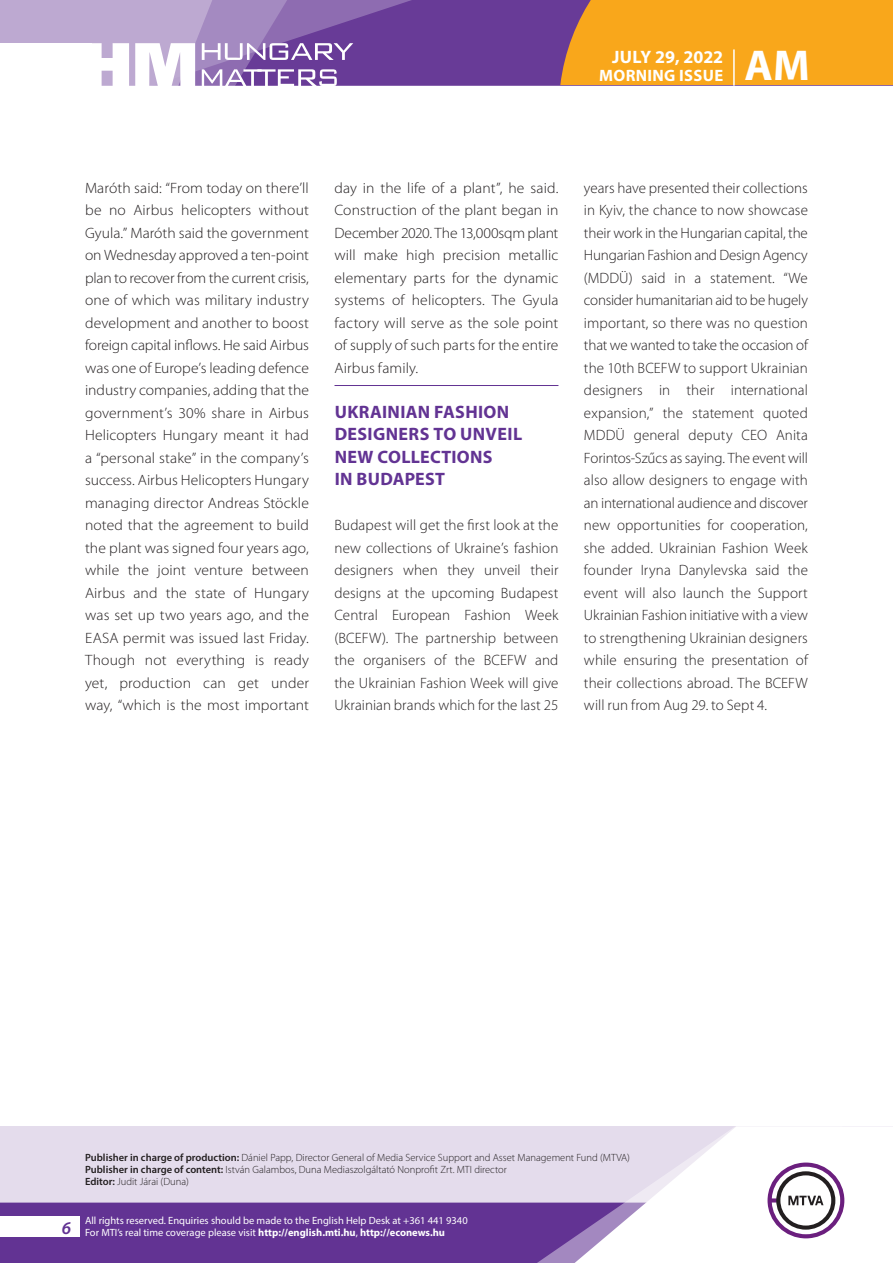
<style>
.page{position:relative;width:893px;height:1263px;background:#fff}
.page>*{position:absolute;margin:0;border:0;box-sizing:border-box;transform-origin:0 0}
.t1{font:700 43.35px "Myriad Pro";color:#fff}
._01_cimsor{font:700 18px/22.5px "Myriad Pro";letter-spacing:.02em;color:#623393}
.t2{font:700 18px "Myriad Pro";color:#fff}
.t3{font:700 16.5px "Myriad Pro";letter-spacing:.02em;color:#fff}
._03_kenyer_szöveg-1{font:300 15px/22.5px "Myriad Pro";letter-spacing:.005em;color:#231f20;text-align:justify}
._03_kenyer_szöveg-2{font:300 15px/22.5px "Myriad Pro";letter-spacing:.01em;color:#231f20;text-align:justify;scale:1.04 1}
.t4{font:300 10.5px "Myriad Pro";color:#231f20}
.t5{font:10.5px/12px "Myriad Pro";color:#fff}
.s1{font-weight:600}
.s2{font-weight:700}
</style>
<div class="page">
<div style="left:0;top:1126px;width:893px;height:137px;background:#e4dcec"></div>
<div style="left:0;top:1202px;width:506px;height:61px;background:#623393"></div>
<svg style="left:506px;top:1202px;width:69px;height:61px;background:#6b3e99"></svg>
<svg style="left:575px;top:1126px;width:318px;height:137px"></svg>
<div style="left:0;top:1216px;width:79px;height:20px;background:#fff"></div>
<div style="left:0;top:0;width:893px;height:85px;background:#683b97"></div>
<div style="left:560px;top:0;width:333px;height:85px;background:#f9a71b"></div>
<hr style="left:733px;top:49px;width:2px;height:37px;background:#fff">
<svg style="left:0;top:0;width:479px;height:86px"></svg>
<hr style="left:334px;top:385px;width:224px;height:1px;background:#623393">
<p class="t2" style="left:612px;top:45px;width:113px">JULY 29, 2022</p>
<p class="t3" style="left:599px;top:65px;width:125px">MORNING ISSUE</p>
<h1 class="t1" style="left:745px;top:37px;width:67px">AM</h1>
<p class="_03_kenyer_szöveg-2" style="left:85px;top:176px;width:217px">Maróth said: “From today on there’ll be no Airbus helicopters without Gyula.” Maróth said the government on Wednesday approved a ten-point plan to recover from the current crisis, one of which was military industry development and another to boost foreign capital inflows. He said Airbus was one of Europe’s leading defence industry companies, adding that the government’s 30% share in Airbus Helicopters Hungary meant it had a “personal stake” in the company’s success. Airbus Helicopters Hungary managing director Andreas Stöckle noted that the agreement to build the plant was signed four years ago, while the joint venture between Airbus and the state of Hungary was set up two years ago, and the EASA permit was issued last Friday.<br>Though not everything is ready yet, production can get under way, “which is the most important</p>
<p class="_03_kenyer_szöveg-2" style="left:334px;top:176px;width:217px">day in the life of a plant”, he said.<br>Construction of the plant began in December 2020. The 13,000sqm plant will make high precision metallic elementary parts for the dynamic systems of helicopters. The Gyula factory will serve as the sole point of supply of such parts for the entire Airbus family.</p>
<p class="_01_cimsor" style="left:335px;top:400px;width:189px">UKRAINIAN FASHION<br>DESIGNERS TO UNVEIL<br>NEW COLLECTIONS<br>IN BUDAPEST</p>
<p class="_03_kenyer_szöveg-1" style="left:334px;top:514px;width:225px">Budapest will get the first look at the new collections of Ukraine’s fashion designers when they unveil their designs at the upcoming Budapest Central European Fashion Week (BCEFW). The partnership between the organisers of the BCEFW and the Ukrainian Fashion Week will give Ukrainian brands which for the last 25</p>
<p class="_03_kenyer_szöveg-1" style="left:584px;top:176px;width:225px">years have presented their collections in Kyiv, the chance to now showcase their work in the Hungarian capital, the Hungarian Fashion and Design Agency (MDDÜ) said in a statement. “We consider humanitarian aid to be hugely important, so there was no question that we wanted to take the occasion of the 10th BCEFW to support Ukrainian designers in their international expansion,” the statement quoted MDDÜ general deputy CEO Anita Forintos-Szűcs as saying. The event will also allow designers to engage with an international audience and discover new opportunities for cooperation, she added. Ukrainian Fashion Week founder Iryna Danylevska said the event will also launch the Support Ukrainian Fashion initiative with a view to strengthening Ukrainian designers while ensuring the presentation of their collections abroad. The BCEFW will run from Aug 29. to Sept 4.</p>
<p class="t4" style="left:85px;top:1151px;width:546px"><span class="s1">Publisher in charge of production:</span> Dániel Papp, Director General of Media Service Support and Asset Management Fund (MTVA)</p>
<p class="t4" style="left:85px;top:1163px;width:423px"><span class="s1">Publisher in charge of content:</span> István Galambos, Duna Mediaszolgáltató Nonprofit Zrt. MTI director</p>
<p class="t4" style="left:85px;top:1175px;width:105px"><span class="s1">Editor:</span> Judit Járai (Duna)</p>
<p class="t5" style="left:62px;top:1214px;width:407px;text-indent:23px">All rights reserved. Enquiries should be made to the English Help Desk at +361 441 9340<br><sup>6</sup> For MTI’s real time coverage please visit <span class="s2">http://english.mti.hu</span>, <span class="s2">http://econews.hu</span></p>
</div>
